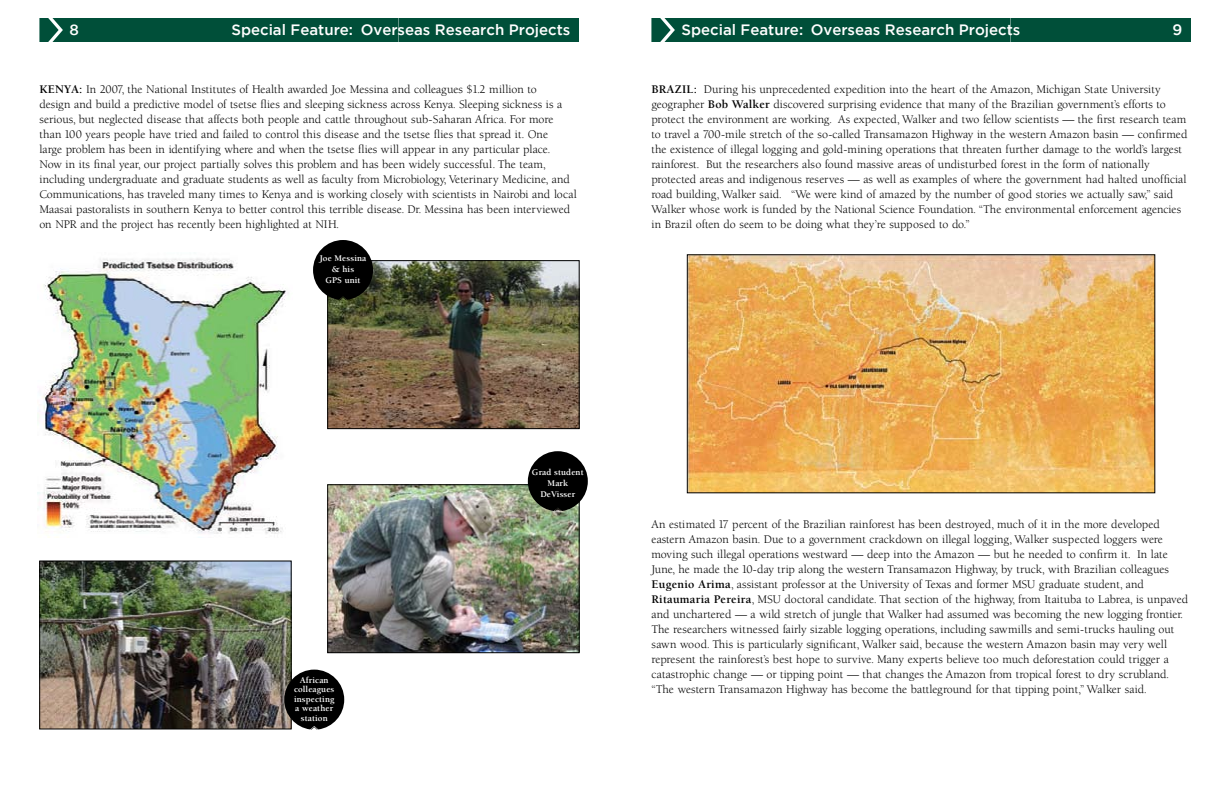
<style>
.page{position:relative;width:1224px;height:792px;background:#fff}
.page>*{position:absolute;margin:0;border:0;box-sizing:border-box;transform-origin:0 0}
.t1{font:500 15px "Gotham";color:#fff}
.t2{font:12px/15px "Berkeley";letter-spacing:-.005em;color:#000}
.t3{font:700 9px/11px "Berkeley";letter-spacing:.01em;color:#fff;text-align:center}
.s1{font-weight:700}
</style>
<div class="page">
<div style="left:39px;top:18px;width:540px;height:24px;background:#004f39"></div>
<img style="left:38px;top:258px;width:248px;height:276px">
<img style="left:41px;top:563px;width:248px;height:164px">
<div style="left:39px;top:561px;width:252px;height:168px;border:1px solid #000"></div>
<img style="left:329px;top:262px;width:248px;height:165px">
<div style="left:327px;top:260px;width:252px;height:169px;border:1px solid #000"></div>
<img style="left:329px;top:486px;width:248px;height:165px">
<div style="left:327px;top:484px;width:252px;height:169px;border:1px solid #000"></div>
<svg style="left:313px;top:240px;width:60px;height:60px;background:#2b2c2a"></svg>
<svg style="left:528px;top:451px;width:60px;height:60px;background:#30312e"></svg>
<svg style="left:284px;top:670px;width:60px;height:60px;background:#2e2d2c"></svg>
<div style="left:651px;top:18px;width:540px;height:24px;background:#004f39"></div>
<svg style="left:651px;top:18px;width:360px;height:24px"></svg>
<img style="left:689px;top:256px;width:464px;height:235px">
<svg style="left:39px;top:18px;width:360px;height:24px"></svg>
<p class="t1" style="left:231px;top:21px;width:341px">Special Feature: Overseas Research Projects</p>
<p class="t2" style="left:39px;top:82px;width:539px"><span class="s1">KENYA:</span> In 2007, the National Institutes of Health awarded Joe Messina and colleagues $1.2 million to<br>design and build a predictive model of tsetse flies and sleeping sickness across Kenya. Sleeping sickness is a serious, but neglected disease that affects both people and cattle throughout sub-Saharan Africa. For more than 100 years people have tried and failed to control this disease and the tsetse flies that spread it. One<br>large problem has been in identifying where and when the tsetse flies will appear in any particular place.<br>Now in its final year, our project partially solves this problem and has been widely successful. The team, including undergraduate and graduate students as well as faculty from Microbiology, Veterinary Medicine, and Communications, has traveled many times to Kenya and is working closely with scientists in Nairobi and local Maasai pastoralists in southern Kenya to better control this terrible disease. Dr. Messina has been interviewed on NPR and the project has recently been highlighted at NIH.</p>
<p class="t3" style="left:320px;top:253px;width:48px">Joe Messina &amp; his<br>GPS unit</p>
<p class="t1" style="left:681px;top:21px;width:341px">Special Feature: Overseas Research Projects</p>
<p class="t2" style="left:651px;top:82px;width:538px"><span class="s1">BRAZIL:</span> During his unprecedented expedition into the heart of the Amazon, Michigan State University geographer <span class="s1">Bob Walker</span> discovered surprising evidence that many of the Brazilian government’s efforts to protect the environment are working. As expected, Walker and two fellow scientists — the first research team to travel a 700-mile stretch of the so-called Transamazon Highway in the western Amazon basin — confirmed the existence of illegal logging and gold-mining operations that threaten further damage to the world’s largest rainforest. But the researchers also found massive areas of undisturbed forest in the form of nationally protected areas and indigenous reserves — as well as examples of where the government had halted unofficial road building, Walker said. “We were kind of amazed by the number of good stories we actually saw,” said Walker whose work is funded by the National Science Foundation. “The environmental enforcement agencies in Brazil often do seem to be doing what they’re supposed to do.”</p>
<p class="t3" style="left:294px;top:676px;width:42px;line-height:9.5px">African colleagues inspecting a weather station</p>
<p class="t3" style="left:532px;top:466px;width:53px">Grad student<br>Mark<br>DeVisser</p>
<p class="t2" style="left:651px;top:517px;width:538px">An estimated 17 percent of the Brazilian rainforest has been destroyed, much of it in the more developed eastern Amazon basin. Due to a government crackdown on illegal logging, Walker suspected loggers were moving such illegal operations westward — deep into the Amazon — but he needed to confirm it. In late June, he made the 10-day trip along the western Transamazon Highway, by truck, with Brazilian colleagues <span class="s1">Eugenio Arima</span>, assistant professor at the University of Texas and former MSU graduate student, and <span class="s1">Ritaumaria Pereira</span>, MSU doctoral candidate. That section of the highway, from Itaituba to Labrea, is unpaved and unchartered — a wild stretch of jungle that Walker had assumed was becoming the new logging frontier.<br>The researchers witnessed fairly sizable logging operations, including sawmills and semi-trucks hauling out sawn wood. This is particularly significant, Walker said, because the western Amazon basin may very well represent the rainforest’s best hope to survive. Many experts believe too much deforestation could trigger a catastrophic change — or tipping point — that changes the Amazon from tropical forest to dry scrubland. “The western Transamazon Highway has become the battleground for that tipping point,” Walker said.</p>
</div>
